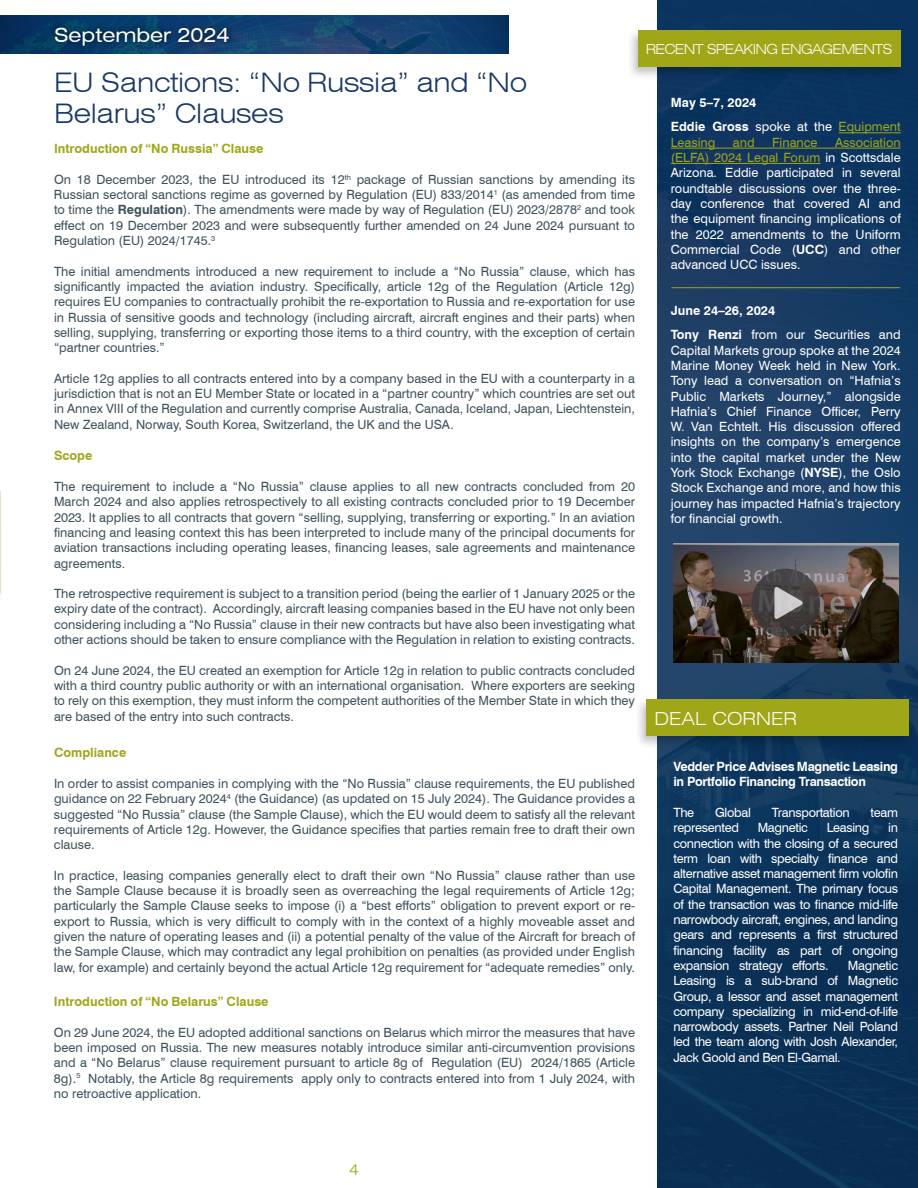
<style>
.page{position:relative;width:918px;height:1188px;background:#fff}
.page>*{position:absolute;margin:0;border:0;box-sizing:border-box;transform-origin:0 0}
.t1{font:300 expanded 27px/31.5px "Swiss 721 BT";letter-spacing:-.01em;color:#193965}
.t2{font:expanded 19.5px "Swiss 721 BT";color:#fff}
.t3{font:300 expanded 18px "Swiss 721 BT";color:#fff}
.t4{font:300 expanded 15px "Swiss 721 BT";color:#9fa617}
.t5{font:300 expanded 13.95px "Swiss 721 BT";letter-spacing:-.05em;color:#fff}
.t6{font:12.75px/15.3px "Swiss 721 BT";color:#3e525c;text-align:justify}
.t7{font:12.75px/15.3px "Swiss 721 BT";letter-spacing:-.025em;color:#fff;text-align:justify}
.t8{font:700 12.75px/24.3px "Swiss 721 BT";color:#fff}
.t9{font:700 12.75px "Swiss 721 BT";color:#9fa617}
.t10{font:700 12.75px/15.3px "Swiss 721 BT";letter-spacing:-.025em;color:#fff}
.t11{font:12.75px "Swiss 721 BT";color:#9fa617}
.s1{font-weight:700}
.s2{font-weight:400}
.s3{font-weight:400;color:#9fa617}
.s4{color:#9fa617}
</style>
<div class="page">
<svg style="left:0;top:15px;width:509px;height:39px;background:#113e6c"></svg>
<div style="left:48px;top:20px;width:188px;height:32px;background:#000;opacity:.75"></div>
<svg style="left:657px;top:0;width:261px;height:1188px;background:#12375e"></svg>
<img style="left:0;top:491px;width:1px;height:102px">
<hr style="left:839px;top:132px;width:62px;height:1px;background:#9fa617">
<hr style="left:671px;top:148px;width:230px;height:1px;background:#9fa617">
<hr style="left:671px;top:163px;width:149px;height:1px;background:#9fa617">
<hr style="left:671px;top:287px;width:229px;height:1px;background:#9fa617">
<div style="left:626px;top:27px;width:278px;height:53px;background:#000;opacity:.24"></div>
<div style="left:638px;top:30px;width:262px;height:36px;background:#9fa617"></div>
<div style="left:634px;top:696px;width:279px;height:53px;background:#000;opacity:.24"></div>
<div style="left:646px;top:699px;width:263px;height:37px;background:#9fa617"></div>
<img style="left:673px;top:543px;width:225px;height:120px">
<svg style="left:751px;top:569px;width:69px;height:68px;background:#443f3f"></svg>
<svg style="left:774px;top:586px;width:29px;height:33px"></svg>
<h2 class="t2" style="left:54px;top:23px;width:177px">September 2024</h2>
<h1 class="t1" style="left:54px;top:66px;width:475px">EU Sanctions: “No Russia” and “No<br>Belarus” Clauses</h1>
<p class="t9" style="left:54px;top:141px;width:211px">Introduction of “No Russia” Clause</p>
<p class="t6" style="left:54px;top:172px;width:583px">On 18 December 2023, the EU introduced its 12<sup>th</sup> package of Russian sanctions by amending its Russian sectoral sanctions regime as governed by Regulation (EU) 833/2014<sup>1</sup> (as amended from time to time the <span class="s1">Regulation</span>). The amendments were made by way of Regulation (EU) 2023/2878<sup>2</sup> and took effect on 19 December 2023 and were subsequently further amended on 24 June 2024 pursuant to Regulation (EU) 2024/1745.<sup>3</sup></p>
<p class="t6" style="left:54px;top:263px;width:583px">The initial amendments introduced a new requirement to include a “No Russia” clause, which has significantly impacted the aviation industry. Specifically, article 12g of the Regulation (Article 12g) requires EU companies to contractually prohibit the re-exportation to Russia and re-exportation for use in Russia of sensitive goods and technology (including aircraft, aircraft engines and their parts) when selling, supplying, transferring or exporting those items to a third country, with the exception of certain “partner countries.”</p>
<p class="t6" style="left:54px;top:371px;width:583px">Article 12g applies to all contracts entered into by a company based in the EU with a counterparty in a jurisdiction that is not an EU Member State or located in a “partner country” which countries are set out in Annex VIII of the Regulation and currently comprise Australia, Canada, Iceland, Japan, Liechtenstein, New Zealand, Norway, South Korea, Switzerland, the UK and the USA.</p>
<p class="t9" style="left:54px;top:448px;width:40px">Scope</p>
<p class="t6" style="left:54px;top:479px;width:583px">The requirement to include a “No Russia” clause applies to all new contracts concluded from 20<br>March 2024 and also applies retrospectively to all existing contracts concluded prior to 19 December 2023. It applies to all contracts that govern “selling, supplying, transferring or exporting.” In an aviation financing and leasing context this has been interpreted to include many of the principal documents for aviation transactions including operating leases, financing leases, sale agreements and maintenance agreements.</p>
<p class="t6" style="left:54px;top:586px;width:583px">The retrospective requirement is subject to a transition period (being the earlier of 1 January 2025 or the expiry date of the contract). Accordingly, aircraft leasing companies based in the EU have not only been considering including a “No Russia” clause in their new contracts but have also been investigating what other actions should be taken to ensure compliance with the Regulation in relation to existing contracts.</p>
<p class="t6" style="left:54px;top:662px;width:583px">On 24 June 2024, the EU created an exemption for Article 12g in relation to public contracts concluded with a third country public authority or with an international organisation. Where exporters are seeking to rely on this exemption, they must inform the competent authorities of the Member State in which they are based of the entry into such contracts.</p>
<p class="t9" style="left:54px;top:745px;width:74px">Compliance</p>
<p class="t6" style="left:54px;top:776px;width:583px">In order to assist companies in complying with the “No Russia” clause requirements, the EU published guidance on 22 February 2024<sup>4</sup> (the Guidance) (as updated on 15 July 2024). The Guidance provides a suggested “No Russia” clause (the Sample Clause), which the EU would deem to satisfy all the relevant requirements of Article 12g. However, the Guidance specifies that parties remain free to draft their own clause.</p>
<p class="t6" style="left:54px;top:868px;width:583px">In practice, leasing companies generally elect to draft their own “No Russia” clause rather than use the Sample Clause because it is broadly seen as overreaching the legal requirements of Article 12g; particularly the Sample Clause seeks to impose (i) a “best efforts” obligation to prevent export or re&shy;export to Russia, which is very difficult to comply with in the context of a highly moveable asset and given the nature of operating leases and (ii) a potential penalty of the value of the Aircraft for breach of the Sample Clause, which may contradict any legal prohibition on penalties (as provided under English law, for example) and certainly beyond the actual Article 12g requirement for “adequate remedies” only.</p>
<p class="t9" style="left:54px;top:994px;width:216px">Introduction of “No Belarus” Clause</p>
<p class="t6" style="left:54px;top:1025px;width:583px">On 29 June 2024, the EU adopted additional sanctions on Belarus which mirror the measures that have been imposed on Russia. The new measures notably introduce similar anti-circumvention provisions and a “No Belarus” clause requirement pursuant to article 8g of Regulation (EU) 2024/1865 (Article 8g).<sup>5</sup> Notably, the Article 8g requirements apply only to contracts entered into from 1 July 2024, with no retroactive application.</p>
<p class="t5" style="left:646px;top:40px;width:248px">RECENT SPEAKING ENGAGEMENTS</p>
<p class="t8" style="left:671px;top:90px;width:231px">May 5–7, 2024<br>Eddie Gross <span class="s2">spoke at the</span> <span class="s3">Equipment</span></p>
<p class="t11" style="left:671px;top:135px;width:46px">Leasing</p>
<p class="t11" style="left:733px;top:135px;width:23px">and</p>
<p class="t11" style="left:772px;top:135px;width:47px">Finance</p>
<p class="t7" style="left:671px;top:135px;width:231px;text-indent:164px"><span class="s4">Association (ELFA) 2024 Legal Forum</span> in Scottsdale Arizona. Eddie participated in several roundtable discussions over the three&shy;day conference that covered AI and the equipment financing implications of the 2022 amendments to the Uniform Commercial Code (<span class="s1">UCC</span>) and other advanced UCC issues.</p>
<p class="t8" style="left:671px;top:298px;width:231px">June 24–26, 2024<br>Tony Renzi <span class="s2">from our Securities and</span></p>
<p class="t7" style="left:671px;top:342px;width:231px">Capital Markets group spoke at the 2024<br>Marine Money Week held in New York.<br>Tony lead a conversation on “Hafnia’s Public Markets Journey,” alongside Hafnia’s Chief Finance Officer, Perry W. Van Echtelt. His discussion offered insights on the company’s emergence into the capital market under the New York Stock Exchange (<span class="s1">NYSE</span>), the Oslo Stock Exchange and more, and how this journey has impacted Hafnia’s trajectory for financial growth.</p>
<h3 class="t3" style="left:655px;top:708px;width:144px">DEAL CORNER</h3>
<p class="t10" style="left:673px;top:759px;width:226px">Vedder Price Advises Magnetic Leasing in Portfolio Financing Transaction</p>
<p class="t7" style="left:673px;top:805px;width:22px">The</p>
<p class="t7" style="left:715px;top:805px;width:37px">Global</p>
<p class="t7" style="left:772px;top:805px;width:79px">Transportation</p>
<p class="t7" style="left:871px;top:805px;width:29px">team</p>
<p class="t7" style="left:673px;top:820px;width:67px">represented</p>
<p class="t7" style="left:758px;top:820px;width:52px">Magnetic</p>
<p class="t7" style="left:827px;top:820px;width:44px">Leasing</p>
<p class="t7" style="left:673px;top:820px;width:226px;text-indent:215px">in connection with the closing of a secured term loan with specialty finance and alternative asset management firm volofin Capital Management. The primary focus of the transaction was to finance mid-life narrowbody aircraft, engines, and landing gears and represents a first structured financing facility as part of ongoing expansion strategy efforts.</p>
<p class="t7" style="left:673px;top:958px;width:226px;text-indent:174px">Magnetic Leasing is a sub-brand of Magnetic Group, a lessor and asset management company specializing in mid-end-of-life narrowbody assets. Partner Neil Poland led the team along with Josh Alexander, Jack Goold and Ben El-Gamal.</p>
<p class="t4" style="left:349px;top:1161px;width:11px">4</p>
</div>
